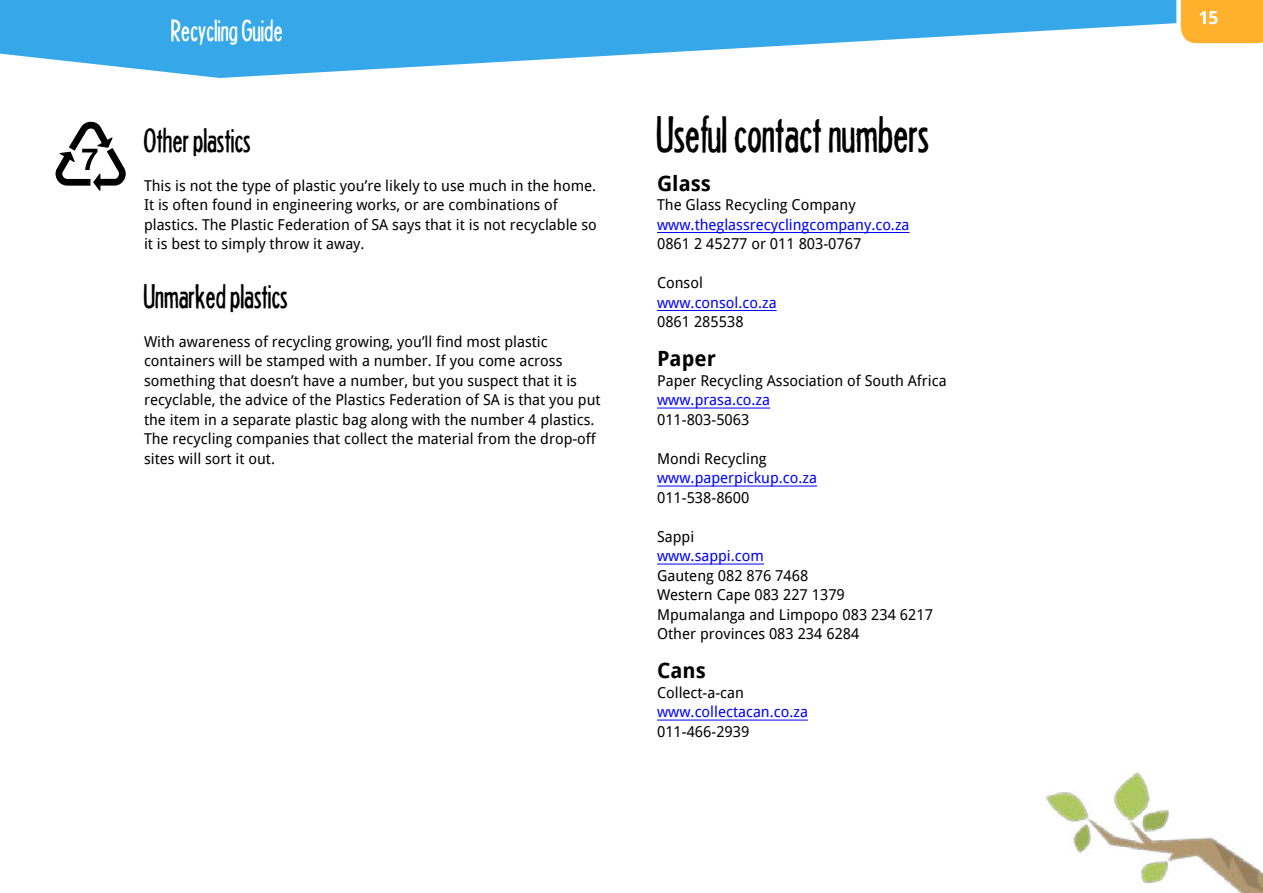
<style>
.page{position:relative;width:1263px;height:893px;background:#fff}
.page>*{position:absolute;margin:0;border:0;box-sizing:border-box;transform-origin:0 0}
.t1{font:45px "Headline Two HPLHS";color:#000}
.t2{font:30px "Headline Two HPLHS";color:#000}
.t3{font:27px "Headline Two HPLHS";color:#fff}
.t4{font:700 21px "Droid Sans";color:#000}
.t5{font:700 18px "Droid Sans";color:#fff}
.t6{font:15px/19.5px "Droid Sans";color:#000}
.t7{font:15px "Droid Sans";color:#00f}
</style>
<div class="page">
<svg style="left:0;top:0;width:1174px;height:78px;fill:#36a7e9"></svg>
<svg style="left:1174px;top:0;width:89px;height:44px;background:#fcb843"></svg>
<img style="left:1045px;top:772px;width:218px;height:121px">
<hr style="left:657px;top:232px;width:252px;height:1px;background:#00f">
<hr style="left:657px;top:310px;width:120px;height:1px;background:#00f">
<hr style="left:657px;top:408px;width:113px;height:1px;background:#00f">
<hr style="left:657px;top:486px;width:160px;height:1px;background:#00f">
<hr style="left:657px;top:564px;width:107px;height:1px;background:#00f">
<hr style="left:657px;top:720px;width:151px;height:1px;background:#00f">
<svg style="left:55px;top:121px;width:71px;height:70px"></svg>
<h3 class="t3" style="left:172px;top:14px;width:113px">Recycling Guide</h3>
<h2 class="t2" style="left:144px;top:122px;width:109px">Other plastics</h2>
<p class="t6" style="left:144px;top:175px;width:454px">This is not the type of plastic you’re likely to use much in the home.<br>It is often found in engineering works, or are combinations of plastics. The Plastic Federation of SA says that it is not recyclable so it is best to simply throw it away.</p>
<h2 class="t2" style="left:144px;top:278px;width:146px">Unmarked plastics</h2>
<p class="t6" style="left:144px;top:331px;width:458px">With awareness of recycling growing, you’ll find most plastic containers will be stamped with a number. If you come across something that doesn’t have a number, but you suspect that it is recyclable, the advice of the Plastics Federation of SA is that you put the item in a separate plastic bag along with the number 4 plastics.<br>The recycling companies that collect the material from the drop-off sites will sort it out.</p>
<h1 class="t1" style="left:657px;top:108px;width:274px">Useful contact numbers</h1>
<h3 class="t4" style="left:657px;top:169px;width:55px">Glass</h3>
<p class="t6" style="left:657px;top:195px;width:200px">The Glass Recycling Company</p>
<p class="t7" style="left:657px;top:215px;width:254px">www.theglassrecyclingcompany.co.za</p>
<p class="t6" style="left:657px;top:234px;width:206px">0861 2 45277 or 011 803-0767</p>
<p class="t6" style="left:657px;top:273px;width:47px">Consol</p>
<p class="t7" style="left:657px;top:293px;width:121px">www.consol.co.za</p>
<p class="t6" style="left:657px;top:312px;width:88px">0861 285538</p>
<h3 class="t4" style="left:657px;top:345px;width:60px">Paper</h3>
<p class="t6" style="left:657px;top:370px;width:291px">Paper Recycling Association of South Africa</p>
<p class="t7" style="left:657px;top:390px;width:115px">www.prasa.co.za</p>
<p class="t6" style="left:657px;top:409px;width:94px">011-803-5063</p>
<p class="t6" style="left:657px;top:448px;width:111px">Mondi Recycling</p>
<p class="t7" style="left:657px;top:468px;width:162px">www.paperpickup.co.za</p>
<p class="t6" style="left:657px;top:487px;width:94px">011-538-8600</p>
<p class="t6" style="left:657px;top:526px;width:39px">Sappi</p>
<p class="t7" style="left:657px;top:546px;width:108px">www.sappi.com</p>
<p class="t6" style="left:657px;top:565px;width:277px">Gauteng 082 876 7468<br>Western Cape 083 227 1379<br>Mpumalanga and Limpopo 083 234 6217<br>Other provinces 083 234 6284</p>
<h3 class="t4" style="left:657px;top:657px;width:50px">Cans</h3>
<p class="t6" style="left:657px;top:682px;width:88px">Collect-a-can</p>
<p class="t7" style="left:657px;top:702px;width:152px">www.collectacan.co.za</p>
<p class="t6" style="left:657px;top:721px;width:94px">011-466-2939</p>
<p class="t5" style="left:1199px;top:6px;width:21px">15</p>
</div>
